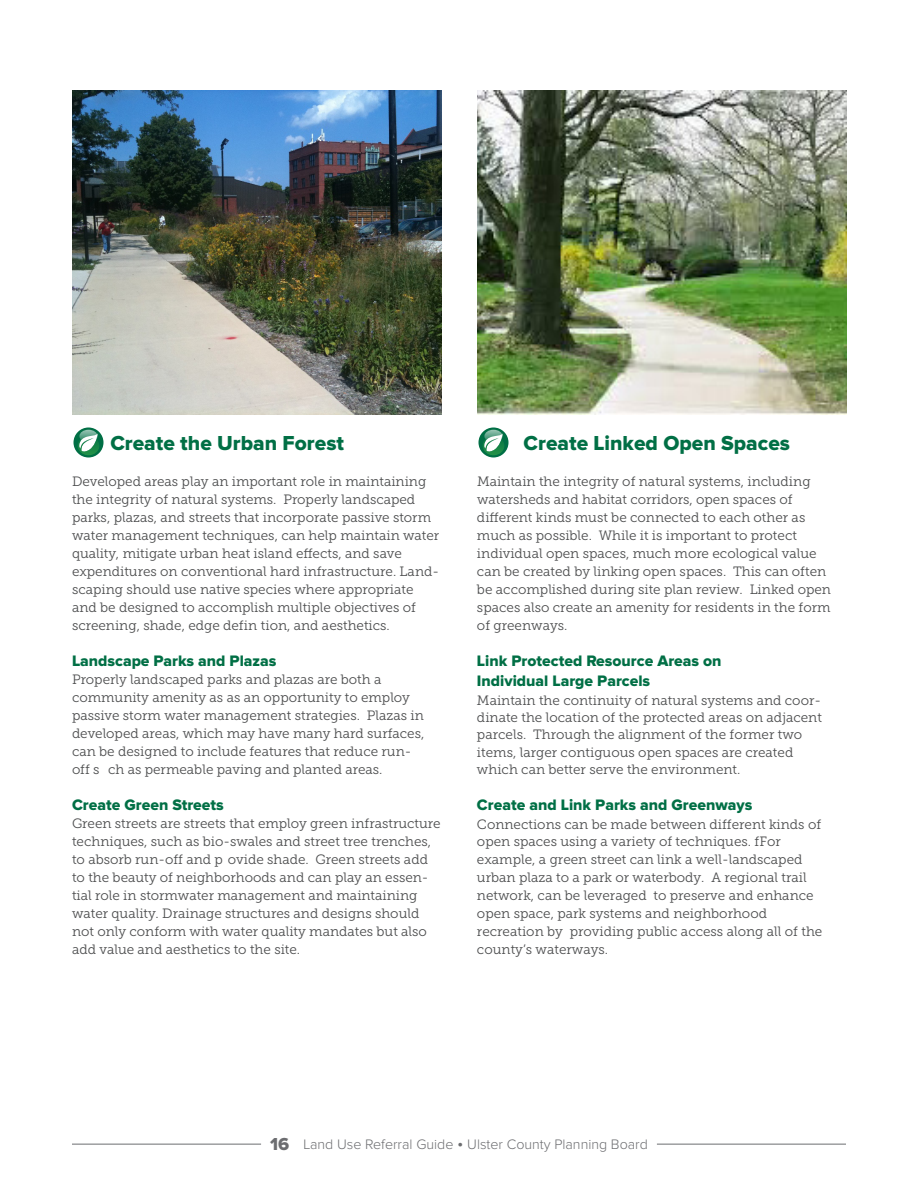
<style>
.page{position:relative;width:918px;height:1188px;background:#fff}
.page>*{position:absolute;margin:0;border:0;box-sizing:border-box;transform-origin:0 0}
.BODY{font:21px "Proxima Nova Extrabld";color:#016f45}
.BODY-2{font:15.75px/20.2px "Proxima Nova Extrabld";color:#016f45}
.t1{font:300 14.25px "Proxima Nova";color:#6c6d70}
.BODY-3{font:13.5px/18px "Museo Slab 300";color:#4b4c4d}
.s1{font-family:"Proxima Nova Extrabld";font-weight:400;font-size:18px}
.s2{font-size:18px}
</style>
<div class="page">
<hr style="left:72px;top:1144px;width:774px;height:1px;background:#6c6d70">
<hr style="left:261px;top:1142px;width:396px;height:4px;background:#fff">
<img style="left:72px;top:90px;width:369px;height:324px">
<svg style="left:73px;top:428px;width:31px;height:30px"></svg>
<img style="left:477px;top:90px;width:369px;height:324px">
<svg style="left:478px;top:427px;width:31px;height:31px"></svg>
<svg style="left:478px;top:428px;width:30px;height:30px"></svg>
<h2 class="BODY" style="left:110px;top:431px;width:235px">Create the Urban Forest</h2>
<p class="BODY-3" style="left:72px;top:472px;width:369px">Developed areas play an important role in maintaining the integrity of natural systems. Properly landscaped parks, plazas, and streets that incorporate passive storm water management techniques, can help maintain water quality, mitigate urban heat island effects, and save expenditures on conventional hard infrastructure. Land&shy;scaping should use native species where appropriate and be designed to accomplish multiple objectives of screening, shade, edge defin tion, and aesthetics.</p>
<h4 class="BODY-2" style="left:72px;top:651px;width:206px">Landscape Parks and Plazas</h4>
<h4 class="BODY-3" style="left:72px;top:670px;width:354px">Properly landscaped parks and plazas are both a community amenity as as an opportunity to employ passive storm water management strategies. Plazas in developed areas, which may have many hard surfaces, can be designed to include features that reduce run&shy;off s ch as permeable paving and planted areas.</h4>
<h4 class="BODY-2" style="left:72px;top:795px;width:153px">Create Green Streets</h4>
<p class="BODY-3" style="left:72px;top:814px;width:370px">Green streets are streets that employ green infrastructure techniques, such as bio-swales and street tree trenches, to absorb run-off and p ovide shade. Green streets add to the beauty of neighborhoods and can play an essen&shy;tial role in stormwater management and maintaining water quality. Drainage structures and designs should not only conform with water quality mandates but also add value and aesthetics to the site.</p>
<p class="BODY" style="left:524px;top:431px;width:268px">Create Linked Open Spaces</p>
<p class="BODY-3" style="left:477px;top:472px;width:356px">Maintain the integrity of natural systems, including watersheds and habitat corridors, open spaces of different kinds must be connected to each other as much as possible. While it is important to protect individual open spaces, much more ecological value can be created by linking open spaces. This can often be accomplished during site plan review. Linked open spaces also create an amenity for residents in the form of greenways.</p>
<p class="BODY-2" style="left:477px;top:651px;width:246px">Link Protected Resource Areas on<br>Individual Large Parcels</p>
<p class="BODY-3" style="left:477px;top:691px;width:346px;line-height:17.4px">Maintain the continuity of natural systems and coor&shy;dinate the location of the protected areas on adjacent parcels. Through the alignment of the former two items, larger contiguous open spaces are created which can better serve the environment.</p>
<p class="BODY-2" style="left:477px;top:795px;width:277px">Create and Link Parks and Greenways</p>
<p class="BODY-3" style="left:477px;top:815px;width:347px">Connections can be made between different kinds of open spaces using a variety of techniques. fFor example, a green street can link a well-landscaped urban plaza to a park or waterbody. A regional trail network, can be leveraged to preserve and enhance open space, park systems and neighborhood recreation by providing public access along all of the county’s waterways.</p>
<p class="t1" style="left:270px;top:1136px;width:379px"><span class="s1">16</span> Land Use Referral Guide <span class="s2">•</span> Ulster County Planning Board</p>
</div>
